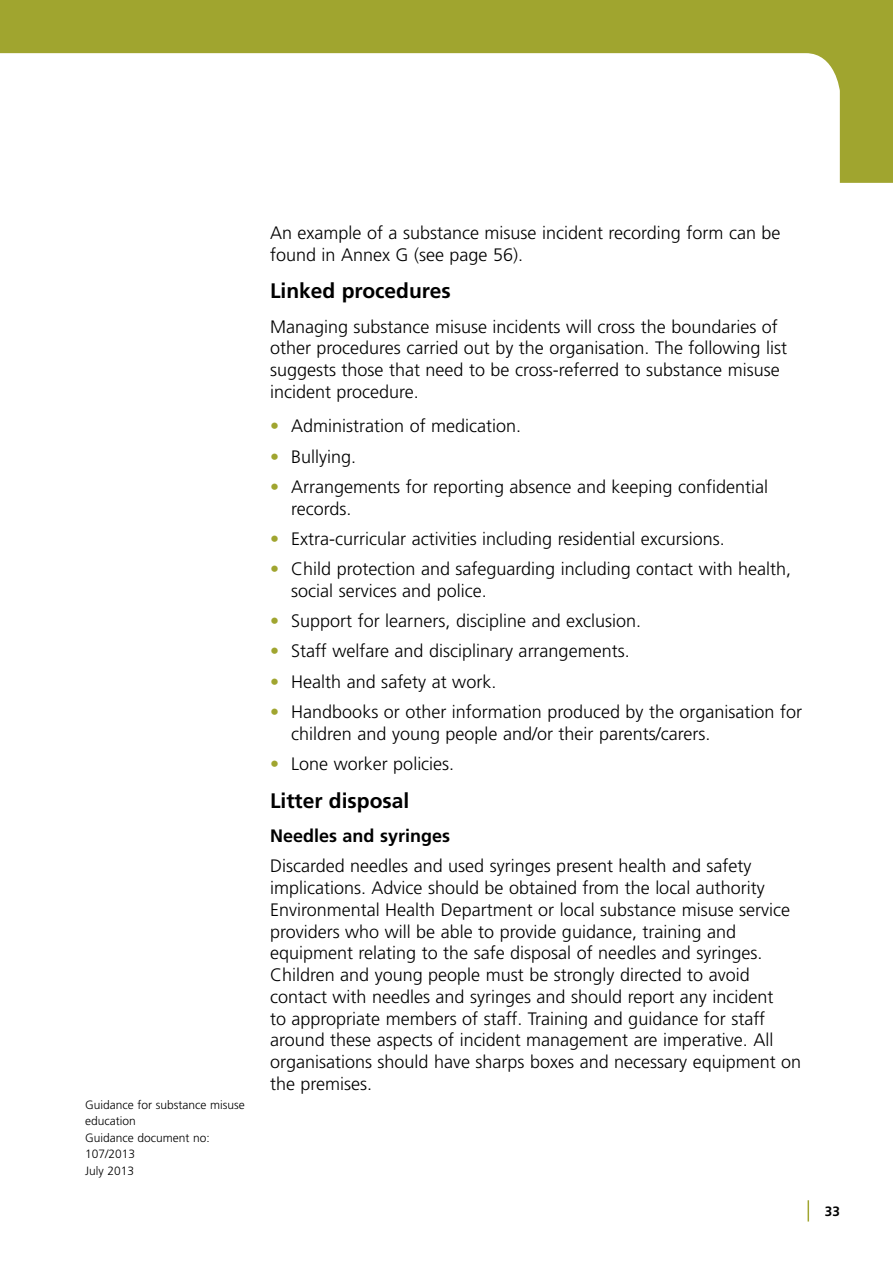
<style>
.page{position:relative;width:893px;height:1263px;background:#fff}
.page>*{position:absolute;margin:0;border:0;box-sizing:border-box;transform-origin:0 0}
.Sub_Heading{font:700 21px "Frutiger LT Std";color:#000}
.Body_Text{font:300 18px/21.8px "Frutiger LT Std";color:#000}
.Bullets{font:300 18px/21.8px "Frutiger LT Std";color:#000}
.Last_Bullet{font:300 18px "Frutiger LT Std";color:#000}
.Sub_sub_heading{font:700 18px "Frutiger LT Std";color:#000}
.t1{font:700 13.5px "Frutiger LT Std";color:#000}
.t2{font:300 12px/16.5px "Frutiger LT Std";color:#000}
.s1{color:#a0a52f}
</style>
<div class="page">
<svg style="left:0;top:0;width:893px;height:183px"></svg>
<hr style="left:807px;top:1200px;width:2px;height:21px;background:#a0a52f">
<p class="t2" style="left:85px;top:1096px;width:161px">Guidance for substance misuse education<br>Guidance document no:<br>107/2013<br>July 2013</p>
<p class="Body_Text" style="left:270px;top:222px;width:512px">An example of a substance misuse incident recording form can be found in Annex G (see page 56).</p>
<p class="Sub_Heading" style="left:270px;top:278px;width:182px">Linked procedures</p>
<p class="Body_Text" style="left:270px;top:316px;width:518px">Managing substance misuse incidents will cross the boundaries of other procedures carried out by the organisation. The following list suggests those that need to be cross-referred to substance misuse incident procedure.</p>
<p class="Bullets" style="left:270px;top:416px;width:253px"><span class="s1">•</span> Administration of medication.</p>
<p class="Bullets" style="left:270px;top:446px;width:88px"><span class="s1">•</span> Bullying.</p>
<p class="Bullets" style="left:291px;top:476px;width:478px;text-indent:-21px"><span class="s1">•</span> Arrangements for reporting absence and keeping confidential records.</p>
<p class="Bullets" style="left:270px;top:528px;width:456px"><span class="s1">•</span> Extra-curricular activities including residential excursions.</p>
<p class="Bullets" style="left:291px;top:558px;width:501px;text-indent:-21px"><span class="s1">•</span> Child protection and safeguarding including contact with health, social services and police.</p>
<p class="Bullets" style="left:270px;top:610px;width:373px"><span class="s1">•</span> Support for learners, discipline and exclusion.</p>
<p class="Bullets" style="left:270px;top:641px;width:361px"><span class="s1">•</span> Staff welfare and disciplinary arrangements.</p>
<p class="Bullets" style="left:270px;top:671px;width:228px"><span class="s1">•</span> Health and safety at work.</p>
<p class="Bullets" style="left:291px;top:701px;width:512px;text-indent:-21px"><span class="s1">•</span> Handbooks or other information produced by the organisation for children and young people and/or their parents/carers.</p>
<p class="Last_Bullet" style="left:270px;top:754px;width:186px"><span class="s1">•</span> Lone worker policies.</p>
<p class="Sub_Heading" style="left:270px;top:788px;width:141px">Litter disposal</p>
<p class="Sub_sub_heading" style="left:270px;top:825px;width:182px">Needles and syringes</p>
<p class="Body_Text" style="left:270px;top:855px;width:533px">Discarded needles and used syringes present health and safety implications. Advice should be obtained from the local authority Environmental Health Department or local substance misuse service providers who will be able to provide guidance, training and equipment relating to the safe disposal of needles and syringes.<br>Children and young people must be strongly directed to avoid contact with needles and syringes and should report any incident<br>to appropriate members of staff. Training and guidance for staff around these aspects of incident management are imperative. All organisations should have sharps boxes and necessary equipment on the premises.</p>
<p class="t1" style="left:825px;top:1203px;width:17px">33</p>
</div>
